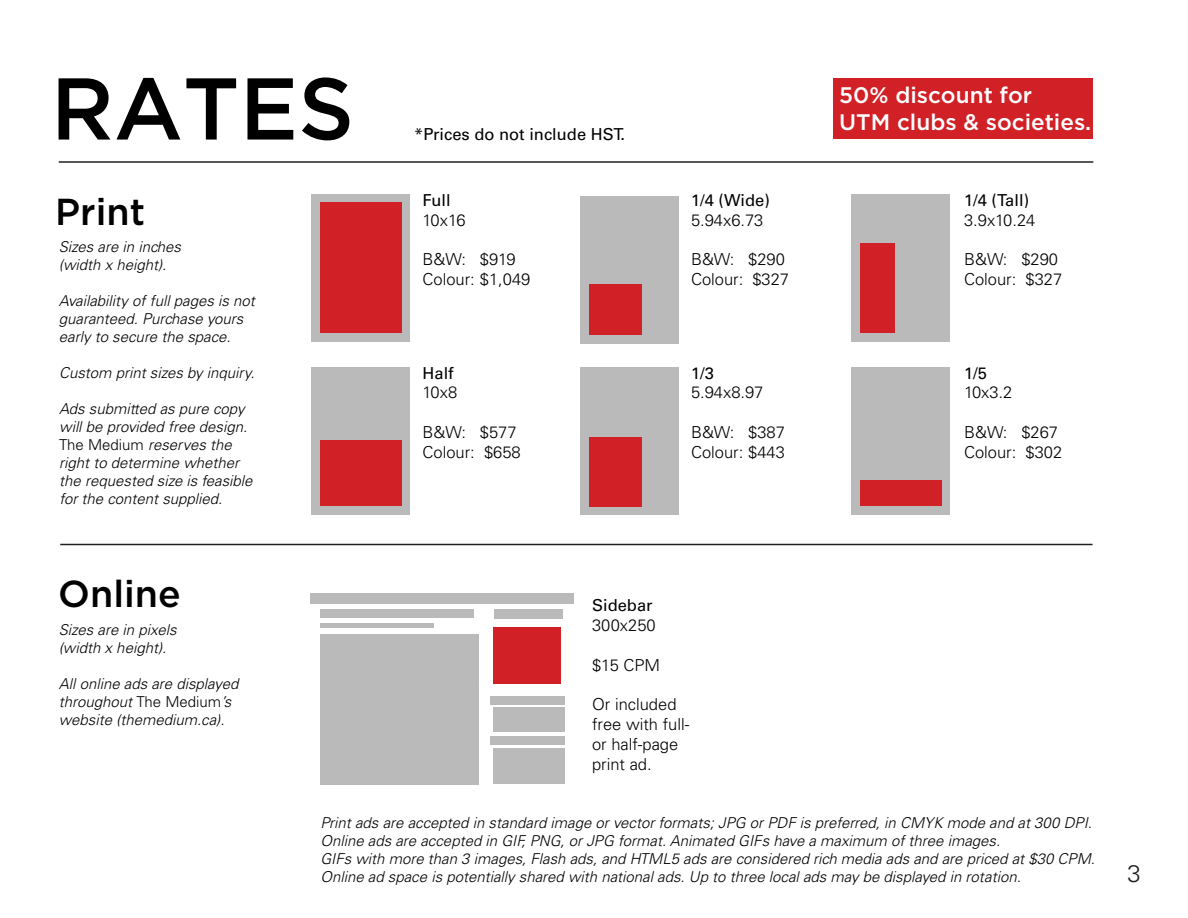
<style>
.page{position:relative;width:1188px;height:918px;background:#fff}
.page>*{position:absolute;margin:0;border:0;box-sizing:border-box;transform-origin:0 0}
.t1{font:500 87.45px "Gotham HTF";color:#000}
.t2{font:500 37.5px "Gotham HTF";color:#000}
.t3{font:300 24px "Univers LT Std";color:#231f20}
.t4{font:500 22.5px/27px "Gotham HTF";color:#fff}
.t5{font:300 16.5px/19.8px "Univers LT Std";color:#000}
.t6{font:16.5px "Univers LT Std";color:#000}
.t7{font:italic 300 15px/18px "Univers LT Std";color:#000}
.s1{font-style:normal}
</style>
<div class="page">
<div style="left:312px;top:194px;width:98px;height:147px;background:#bababa"></div>
<div style="left:320px;top:203px;width:82px;height:130px;background:#d22027"></div>
<div style="left:312px;top:367px;width:98px;height:147px;background:#bababa"></div>
<div style="left:320px;top:441px;width:82px;height:65px;background:#d22027"></div>
<div style="left:852px;top:367px;width:98px;height:147px;background:#bababa"></div>
<div style="left:860px;top:480px;width:82px;height:26px;background:#d22027"></div>
<div style="left:852px;top:194px;width:98px;height:147px;background:#bababa"></div>
<div style="left:860px;top:243px;width:35px;height:90px;background:#d22027"></div>
<div style="left:580px;top:368px;width:99px;height:147px;background:#bababa"></div>
<div style="left:589px;top:437px;width:52px;height:70px;background:#d22027"></div>
<div style="left:580px;top:196px;width:99px;height:148px;background:#bababa"></div>
<div style="left:589px;top:284px;width:52px;height:51px;background:#d22027"></div>
<hr style="left:59px;top:161px;width:1034px;height:2px;background:#231f20">
<hr style="left:60px;top:544px;width:1033px;height:1px;background:#231f20">
<div style="left:833px;top:78px;width:260px;height:61px;background:#d22027"></div>
<div style="left:493px;top:627px;width:68px;height:57px;background:#d22027"></div>
<div style="left:493px;top:708px;width:72px;height:24px;background:#bababa"></div>
<div style="left:493px;top:748px;width:72px;height:36px;background:#bababa"></div>
<div style="left:320px;top:609px;width:153px;height:9px;background:#bababa"></div>
<div style="left:320px;top:623px;width:114px;height:5px;background:#bababa"></div>
<div style="left:320px;top:634px;width:159px;height:151px;background:#bababa"></div>
<div style="left:495px;top:609px;width:68px;height:10px;background:#bababa"></div>
<div style="left:310px;top:593px;width:264px;height:10px;background:#bababa"></div>
<div style="left:491px;top:737px;width:74px;height:8px;background:#bababa"></div>
<div style="left:490px;top:696px;width:75px;height:9px;background:#bababa"></div>
<h1 class="t1" style="left:51px;top:59px;width:305px">RATES</h1>
<p class="t6" style="left:414px;top:124px;width:213px">*Prices do not include HST.</p>
<h2 class="t2" style="left:55px;top:190px;width:91px">Print</h2>
<p class="t6" style="left:423px;top:190px;width:30px">Full</p>
<p class="t5" style="left:423px;top:210px;width:44px">10x16</p>
<p class="t5" style="left:423px;top:249px;width:109px">B&amp;W: $919<br>Colour: $1,049</p>
<p class="t7" style="left:59px;top:238px;width:124px">Sizes are in inches (width x height).</p>
<p class="t7" style="left:59px;top:292px;width:197px">Availability of full pages is not guaranteed. Purchase yours early to secure the space.</p>
<p class="t7" style="left:59px;top:364px;width:197px">Custom print sizes by inquiry.</p>
<p class="t7" style="left:59px;top:400px;width:195px">Ads submitted as pure copy will be provided free design.<br><span class="s1">The Medium</span> reserves the right to determine whether the requested size is feasible for the content supplied.</p>
<p class="t6" style="left:423px;top:363px;width:33px">Half</p>
<p class="t5" style="left:423px;top:383px;width:36px">10x8</p>
<p class="t5" style="left:423px;top:422px;width:100px">B&amp;W: $577<br>Colour: $658</p>
<p class="t6" style="left:691px;top:190px;width:80px">1/4 (Wide)</p>
<p class="t5" style="left:691px;top:210px;width:74px">5.94x6.73</p>
<p class="t5" style="left:691px;top:249px;width:100px">B&amp;W: $290<br>Colour: $327</p>
<p class="t6" style="left:691px;top:363px;width:24px">1/3</p>
<p class="t5" style="left:691px;top:383px;width:74px">5.94x8.97</p>
<p class="t5" style="left:691px;top:422px;width:95px">B&amp;W: $387<br>Colour: $443</p>
<h2 class="t2" style="left:58px;top:572px;width:124px">Online</h2>
<p class="t7" style="left:59px;top:621px;width:119px">Sizes are in pixels (width x height).</p>
<p class="t7" style="left:59px;top:675px;width:181px">All online ads are displayed throughout <span class="s1">The Medium</span>’s website (themedium.ca).</p>
<p class="t6" style="left:592px;top:596px;width:62px">Sidebar</p>
<p class="t5" style="left:592px;top:615px;width:65px">300x250</p>
<p class="t5" style="left:592px;top:655px;width:69px">$15 CPM</p>
<p class="t5" style="left:592px;top:695px;width:99px">Or included free with full&shy;or half-page print ad.</p>
<h3 class="t4" style="left:839px;top:81px;width:254px">50% discount for<br>UTM clubs &amp; societies.</h3>
<p class="t6" style="left:964px;top:190px;width:67px">1/4 (Tall)</p>
<p class="t5" style="left:964px;top:210px;width:73px">3.9x10.24</p>
<p class="t5" style="left:964px;top:249px;width:100px">B&amp;W: $290<br>Colour: $327</p>
<p class="t6" style="left:964px;top:363px;width:24px">1/5</p>
<p class="t5" style="left:964px;top:383px;width:50px">10x3.2</p>
<p class="t5" style="left:964px;top:422px;width:100px">B&amp;W: $267<br>Colour: $302</p>
<p class="t7" style="left:320px;top:814px;width:776px">Print ads are accepted in standard image or vector formats; JPG or PDF is preferred, in CMYK mode and at 300 DPI.<br>Online ads are accepted in GIF, PNG, or JPG format. Animated GIFs have a maximum of three images.<br>GIFs with more than 3 images, Flash ads, and HTML5 ads are considered rich media ads and are priced at $30 CPM.<br>Online ad space is potentially shared with national ads. Up to three local ads may be displayed in rotation.</p>
<h3 class="t3" style="left:1127px;top:859px;width:15px">3</h3>
</div>
